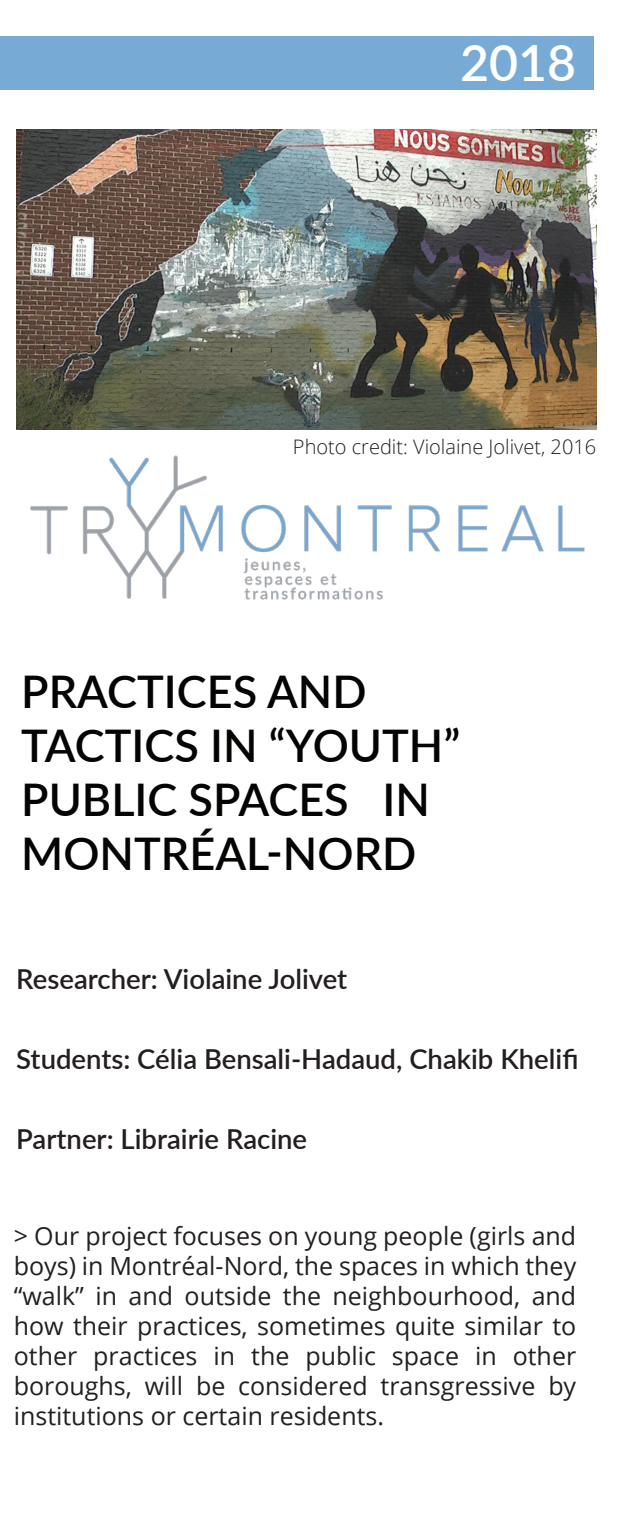
<style>
.page{position:relative;width:630px;height:1530px;background:#fff}
.page>*{position:absolute;margin:0;border:0;box-sizing:border-box;transform-origin:0 0}
.t1{font:600 50px "Lato";color:#fff}
.t2{font:600 45px/54px "Lato";color:#040503}
.t3{font:600 27.5px "Lato";color:#231f20}
.t4{font:25px/30px "Open Sans";color:#231f20;text-align:justify}
.t5{font:300 20px "Open Sans";color:#231f20}
</style>
<div class="page">
<img style="left:30px;top:455px;width:555px;height:145px">
<img style="left:16px;top:130px;width:580px;height:300px">
<div style="left:0;top:36px;width:594px;height:54px;background:#78aad6"></div>
<p class="t1" style="left:460px;top:27px;width:117px">2018</p>
<p class="t5" style="left:293px;top:433px;width:305px">Photo credit: Violaine Jolivet, 2016</p>
<p class="t2" style="left:21px;top:662px;width:347px">PRACTICES AND</p>
<p class="t2" style="left:21px;top:716px;width:441px">TACTICS IN “YOUTH”<br>PUBLIC SPACES IN<br>MONTRÉAL-NORD</p>
<p class="t3" style="left:16px;top:959px;width:333px">Researcher: Violaine Jolivet</p>
<p class="t3" style="left:16px;top:1039px;width:564px">Students: Célia Bensali-Hadaud, Chakib Khelifi</p>
<p class="t3" style="left:16px;top:1119px;width:292px">Partner: Librairie Racine</p>
<p class="t4" style="left:14px;top:1221px;width:564px">&gt; Our project focuses on young people (girls and boys) in Montréal-Nord, the spaces in which they “walk” in and outside the neighbourhood, and how their practices, sometimes quite similar to</p>
<p class="t4" style="left:14px;top:1341px;width:564px">other practices in the public space in other</p>
<p class="t4" style="left:14px;top:1371px;width:564px">boroughs, will be considered transgressive by</p>
<p class="t4" style="left:14px;top:1401px;width:372px">institutions or certain residents.</p>
</div>
